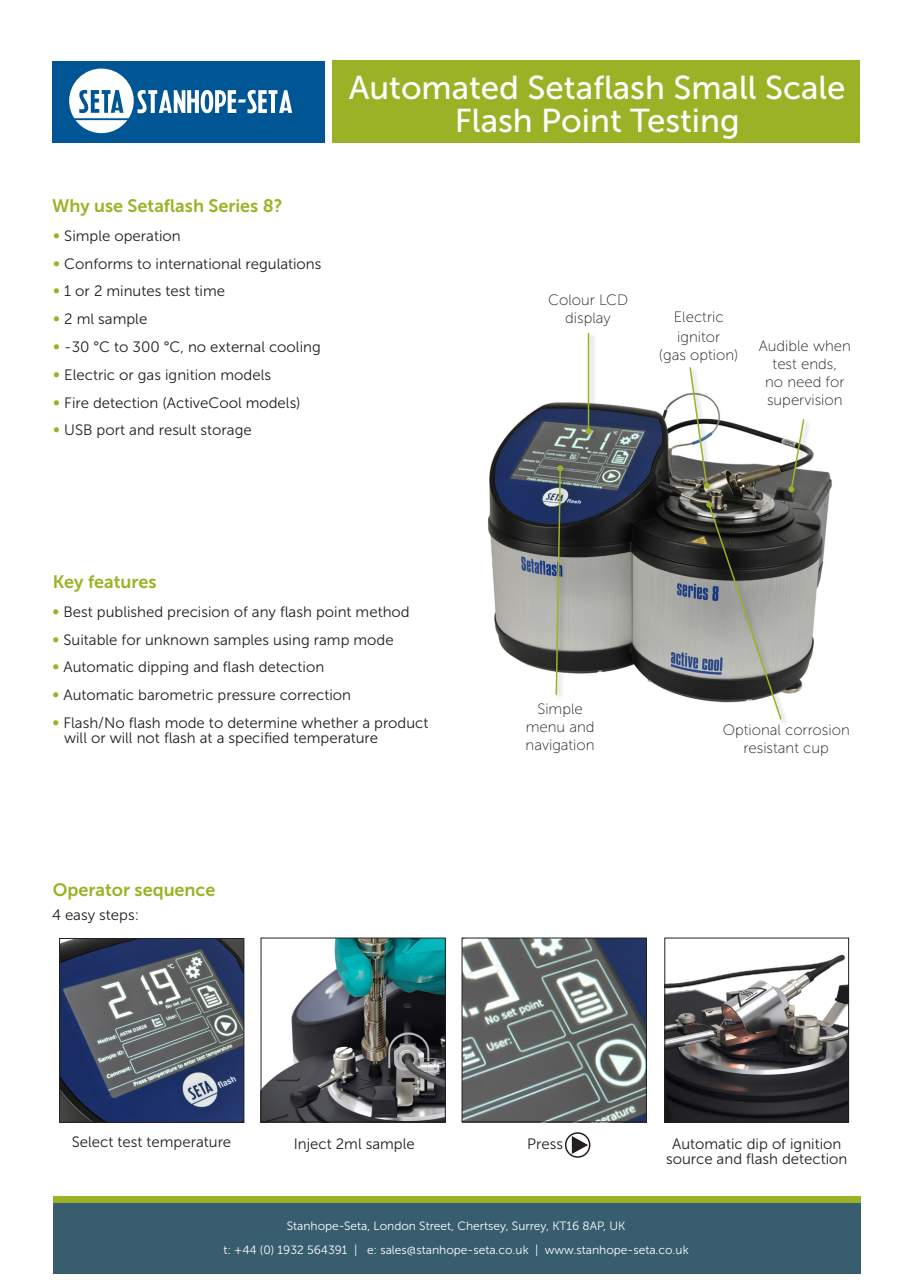
<style>
.page{position:relative;width:910px;height:1280px;background:#fff}
.page>*{position:absolute;margin:0;border:0;box-sizing:border-box;transform-origin:0 0}
.t1{font:33px/33px "Museo Sans 500";color:#fff;text-align:center}
.BODY{font:18px "Museo Sans 700";color:#9cb226}
.BULLETS{font:15px/15px "Museo Sans 300";color:#231f20}
.BULLETS-2{font:15px/18px "Museo Sans 100";color:#231f20;text-align:center}
.BODY-2{font:12px "Museo Sans 300";color:#fff}
.s1{color:#9cb226}
</style>
<div class="page">
<img style="left:488px;top:393px;width:344px;height:308px">
<div style="left:333px;top:60px;width:527px;height:83px;background:#9cb226"></div>
<div style="left:52px;top:61px;width:272px;height:81px;background:#005595"></div>
<svg style="left:70px;top:69px;width:222px;height:64px"></svg>
<div style="left:53px;top:1196px;width:807px;height:77px;background:#375d6e"></div>
<div style="left:53px;top:1196px;width:807px;height:7px;background:#9cb226"></div>
<div style="left:554px;top:464px;width:16px;height:238px;background:#231f20;opacity:.29"></div>
<svg style="left:555px;top:465px;width:8px;height:231px"></svg>
<div style="left:584px;top:332px;width:15px;height:110px;background:#231f20;opacity:.29"></div>
<hr style="left:588px;top:333px;width:1px;height:98px;background:#9cb226">
<svg style="left:585px;top:428px;width:6px;height:6px"></svg>
<div style="left:787px;top:418px;width:24px;height:82px;background:#231f20;opacity:.29"></div>
<svg style="left:790px;top:418px;width:15px;height:73px"></svg>
<div style="left:788px;top:486px;width:7px;height:7px;background:#9cb226;border-radius:50%"></div>
<div style="left:688px;top:366px;width:29px;height:130px;background:#231f20;opacity:.29"></div>
<svg style="left:688px;top:366px;width:22px;height:123px"></svg>
<div style="left:705px;top:500px;width:84px;height:226px;background:#231f20;opacity:.29"></div>
<svg style="left:706px;top:501px;width:77px;height:220px"></svg>
<div style="left:565px;top:1132px;width:25px;height:26px;border:2px solid #231f20;border-radius:50%"></div>
<svg style="left:571px;top:1135px;width:17px;height:20px"></svg>
<img style="left:59px;top:938px;width:790px;height:185px">
<p class="BODY" style="left:52px;top:195px;width:232px">Why use Setaflash Series 8?</p>
<p class="BULLETS" style="left:53px;top:228px;width:129px"><span class="s1">∞</span> Simple operation</p>
<p class="BULLETS" style="left:53px;top:256px;width:270px"><span class="s1">∞</span> Conforms to international regulations</p>
<p class="BULLETS" style="left:53px;top:284px;width:174px"><span class="s1">∞</span> 1 or 2 minutes test time</p>
<p class="BULLETS" style="left:53px;top:312px;width:96px"><span class="s1">∞</span> 2 ml sample</p>
<p class="BULLETS" style="left:53px;top:339px;width:269px"><span class="s1">∞</span> -30 °C to 300 °C, no external cooling</p>
<p class="BULLETS" style="left:53px;top:367px;width:220px"><span class="s1">∞</span> Electric or gas ignition models</p>
<p class="BULLETS" style="left:53px;top:395px;width:249px"><span class="s1">∞</span> Fire detection (ActiveCool models)</p>
<p class="BULLETS" style="left:53px;top:423px;width:200px"><span class="s1">∞</span> USB port and result storage</p>
<p class="t1" style="left:349px;top:71px;width:498px">Automated Setaflash Small Scale<br>Flash Point Testing</p>
<p class="BULLETS-2" style="left:548px;top:291px;width:82px">Colour LCD display</p>
<p class="BULLETS-2" style="left:674px;top:308px;width:51px">Electric</p>
<p class="BULLETS-2" style="left:659px;top:328px;width:81px">ignitor<br>(gas option)</p>
<p class="BULLETS-2" style="left:759px;top:337px;width:94px">Audible when test ends,<br>no need for supervision</p>
<p class="BODY" style="left:53px;top:571px;width:105px">Key features</p>
<p class="BULLETS" style="left:52px;top:604px;width:359px"><span class="s1">∞</span> Best published precision of any flash point method</p>
<p class="BULLETS" style="left:52px;top:632px;width:343px"><span class="s1">∞</span> Suitable for unknown samples using ramp mode</p>
<p class="BULLETS" style="left:52px;top:660px;width:274px"><span class="s1">∞</span> Automatic dipping and flash detection</p>
<p class="BULLETS" style="left:52px;top:688px;width:301px"><span class="s1">∞</span> Automatic barometric pressure correction</p>
<p class="BULLETS" style="left:64px;top:715px;width:366px;text-indent:-12px"><span class="s1">∞</span> Flash/No flash mode to determine whether a product will or will not flash at a specified temperature</p>
<p class="BODY" style="left:53px;top:879px;width:164px">Operator sequence</p>
<p class="BULLETS" style="left:52px;top:907px;width:89px">4 easy steps:</p>
<p class="BULLETS-2" style="left:526px;top:700px;width:71px">Simple menu and navigation</p>
<p class="BULLETS-2" style="left:723px;top:721px;width:129px">Optional corrosion resistant cup</p>
<p class="BULLETS" style="left:72px;top:1135px;width:161px">Select test temperature</p>
<p class="BULLETS" style="left:294px;top:1136px;width:123px">Inject 2ml sample</p>
<p class="BULLETS" style="left:527px;top:1136px;width:37px">Press</p>
<p class="BULLETS" style="left:666px;top:1136px;width:183px;text-align:center">Automatic dip of ignition source and flash detection</p>
<p class="BODY-2" style="left:287px;top:1219px;width:340px">Stanhope-Seta, London Street, Chertsey, Surrey, KT16 8AP, UK</p>
<p class="BODY-2" style="left:223px;top:1243px;width:467px">t: +44 (0) 1932 564391 | e: sales@stanhope-seta.co.uk | www.stanhope-seta.co.uk</p>
</div>
